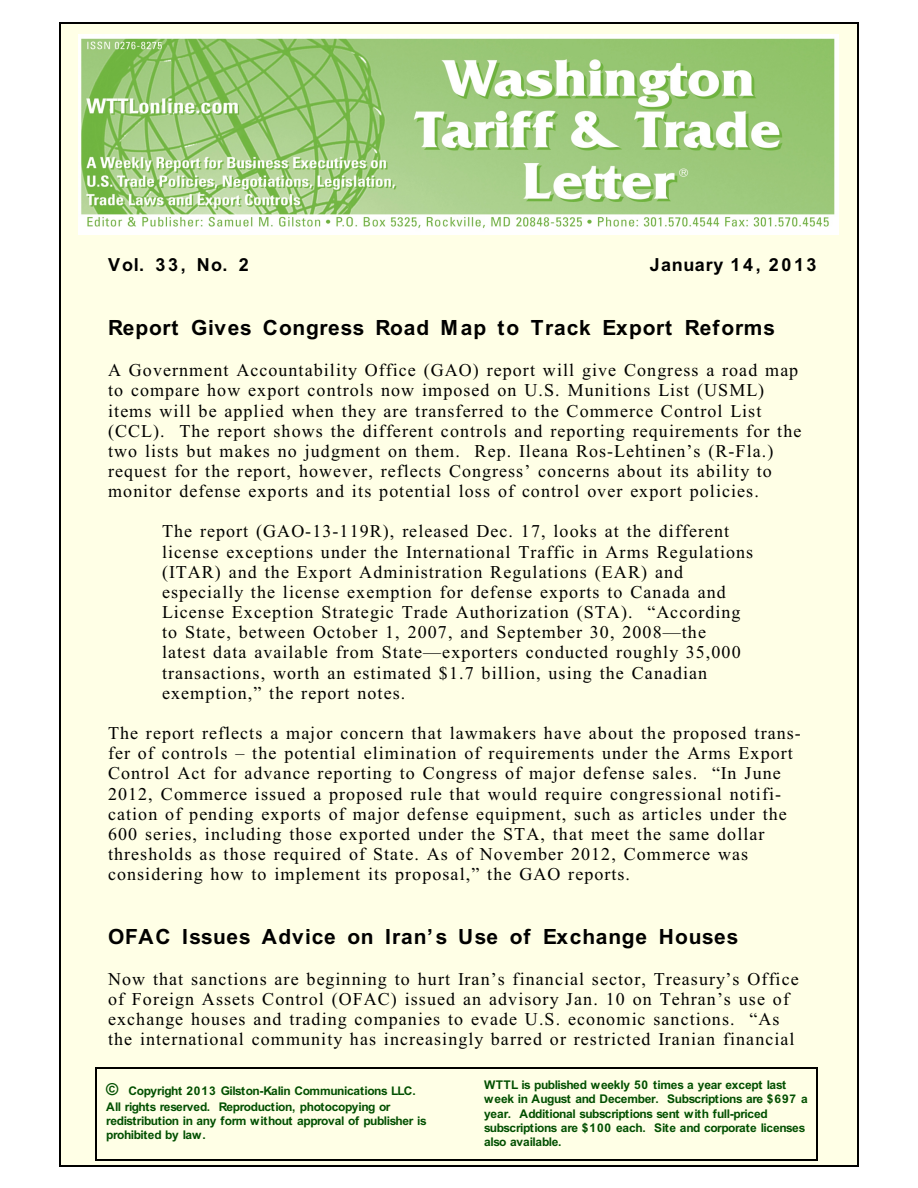
<style>
.page{position:relative;width:918px;height:1188px;background:#fff}
.page>*{position:absolute;margin:0;border:0;box-sizing:border-box;transform-origin:0 0}
.t1{font:700 21px "Arial";letter-spacing:.035em;color:#000}
.t2{font:18px/20.1px "Times New Roman";letter-spacing:.06em;color:#000}
.t3{font:700 18px "Arial";letter-spacing:.065em;color:#000}
.t4{font:700 12px/14.2px "Arial";letter-spacing:-.035em;color:#004f00}
.s1{font-size:16.5px}
</style>
<div class="page">
<div style="left:59px;top:23px;width:800px;height:1143px;background:#ffffe6"></div>
<hr style="left:59px;top:23px;width:1px;height:1143px;background:#000">
<hr style="left:857px;top:23px;width:2px;height:1143px;background:#000">
<hr style="left:59px;top:23px;width:799px;height:1px;background:#000">
<hr style="left:59px;top:1165px;width:799px;height:1px;background:#000">
<img style="left:78px;top:35px;width:761px;height:199px">
<hr style="left:96px;top:1067px;width:1px;height:93px;background:#000">
<hr style="left:817px;top:1067px;width:1px;height:93px;background:#000">
<hr style="left:96px;top:1067px;width:722px;height:2px;background:#000">
<hr style="left:96px;top:1159px;width:722px;height:2px;background:#000">
<p class="t3" style="left:108px;top:258px;width:142px">Vol. 33, No. 2</p>
<p class="t3" style="left:650px;top:258px;width:168px">January 14, 2013</p>
<p class="t1" style="left:108px;top:320px;width:669px">Report Gives Congress Road Map to Track Export Reforms</p>
<p class="t2" style="left:108px;top:362px;width:695px">A Government Accountability Office (GAO) report will give Congress a road map to compare how export controls now imposed on U.S. Munitions List (USML) items will be applied when they are transferred to the Commerce Control List (CCL). The report shows the different controls and reporting requirements for the two lists but makes no judgment on them. Rep. Ileana Ros-Lehtinen’s (R-Fla.) request for the report, however, reflects Congress’ concerns about its ability to monitor defense exports and its potential loss of control over export policies.</p>
<p class="t2" style="left:162px;top:523px;width:593px">The report (GAO-13-119R), released Dec. 17, looks at the different license exceptions under the International Traffic in Arms Regulations (ITAR) and the Export Administration Regulations (EAR) and especially the license exemption for defense exports to Canada and License Exception Strategic Trade Authorization (STA). “According to State, between October 1, 2007, and September 30, 2008—the latest data available from State—exporters conducted roughly 35,000 transactions, worth an estimated $1.7 billion, using the Canadian exemption,” the report notes.</p>
<p class="t2" style="left:108px;top:725px;width:694px">The report reflects a major concern that lawmakers have about the proposed trans&shy;fer of controls – the potential elimination of requirements under the Arms Export Control Act for advance reporting to Congress of major defense sales. “In June 2012, Commerce issued a proposed rule that would require congressional notifi&shy;cation of pending exports of major defense equipment, such as articles under the 600 series, including those exported under the STA, that meet the same dollar thresholds as those required of State. As of November 2012, Commerce was considering how to implement its proposal,” the GAO reports.</p>
<p class="t1" style="left:108px;top:928px;width:632px">OFAC Issues Advice on Iran’s Use of Exchange Houses</p>
<p class="t2" style="left:108px;top:971px;width:692px">Now that sanctions are beginning to hurt Iran’s financial sector, Treasury’s Office of Foreign Assets Control (OFAC) issued an advisory Jan. 10 on Tehran’s use of exchange houses and trading companies to evade U.S. economic sanctions. “As the international community has increasingly barred or restricted Iranian financial</p>
<p class="t4" style="left:106px;top:1084px;width:311px;line-height:15.9px"><span class="s1">©</span> Copyright 2013 Gilston-Kalin Communications LLC.<br>All rights reserved. Reproduction, photocopying or</p>
<p class="t4" style="left:106px;top:1115px;width:322px">redistribution in any form without approval of publisher is prohibited by law.</p>
<p class="t4" style="left:484px;top:1079px;width:325px">WTTL is published weekly 50 times a year except last week in August and December. Subscriptions are $697 a year. Additional subscriptions sent with full-priced subscriptions are $100 each. Site and corporate licenses also available.</p>
</div>
